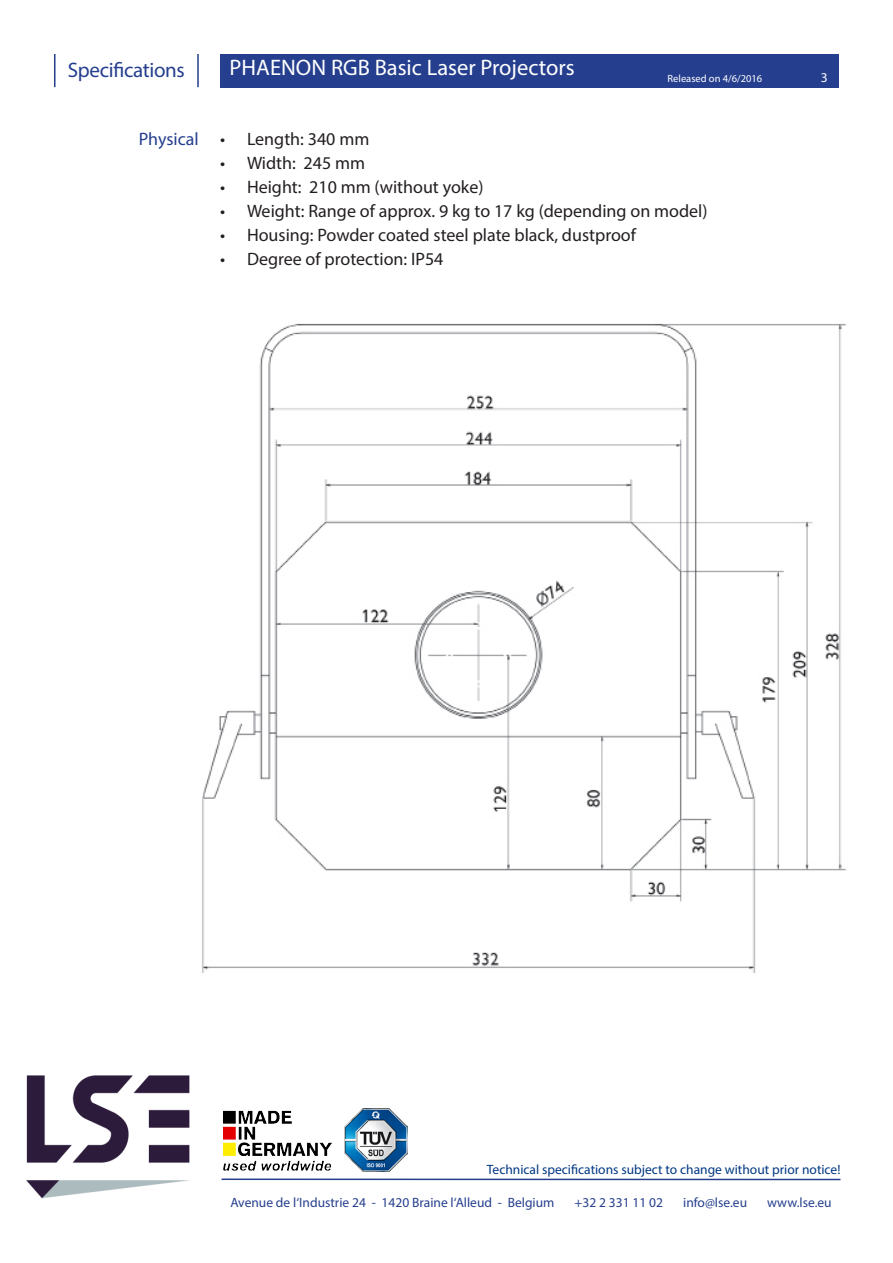
<style>
.page{position:relative;width:893px;height:1263px;background:#fff}
.page>*{position:absolute;margin:0;border:0;box-sizing:border-box;transform-origin:0 0}
.t1{font:22.5px "Myriad Pro";color:#fff}
.t2{font:21px "Myriad Pro";letter-spacing:-.015em;color:#253f8e}
.t3{font:18px "Myriad Pro";color:#231f20}
.t4{font:18px "Myriad Pro";color:#253f8e}
.t5{font:13.5px "Myriad Pro";color:#253f8e}
.t6{font:13.5px "Myriad Pro";color:#003882}
.t7{font:13.5px "Myriad Pro";color:#fff}
.t8{font:10.5px "Myriad Pro";color:#fff}
</style>
<div class="page">
<hr style="left:54px;top:54px;width:2px;height:33px;background:#253f8e">
<div style="left:220px;top:54px;width:619px;height:33px;background:#253f8e"></div>
<hr style="left:197px;top:54px;width:2px;height:33px;background:#253f8e">
<hr style="left:222px;top:1178px;width:618px;height:2px;background:#253f8e">
<img style="left:223px;top:1110px;width:109px;height:61px">
<img style="left:345px;top:1109px;width:62px;height:62px">
<img style="left:26px;top:1075px;width:164px;height:124px">
<img style="left:202px;top:323px;width:645px;height:650px">
<p class="t2" style="left:68px;top:57px;width:119px">Specifications</p>
<p class="t1" style="left:230px;top:53px;width:347px">PHAENON RGB Basic Laser Projectors</p>
<p class="t8" style="left:668px;top:72px;width:96px">Released on 4/6/2016</p>
<p class="t7" style="left:821px;top:69px;width:8px">3</p>
<p class="t4" style="left:139px;top:128px;width:61px">Physical</p>
<p class="t3" style="left:220px;top:128px;width:151px">• Length: 340 mm</p>
<p class="t3" style="left:220px;top:152px;width:147px">• Width: 245 mm</p>
<p class="t3" style="left:220px;top:176px;width:265px">• Height: 210 mm (without yoke)</p>
<p class="t3" style="left:220px;top:200px;width:489px">• Weight: Range of approx. 9 kg to 17 kg (depending on model)</p>
<p class="t3" style="left:220px;top:224px;width:418px">• Housing: Powder coated steel plate black, dustproof</p>
<p class="t3" style="left:220px;top:248px;width:225px">• Degree of protection: IP54</p>
<p class="t6" style="left:487px;top:1161px;width:355px">Technical specifications subject to change without prior notice!</p>
<p class="t5" style="left:230px;top:1194px;width:326px">Avenue de l‘Industrie 24 - 1420 Braine l‘Alleud - Belgium</p>
<p class="t5" style="left:574px;top:1194px;width:90px">+32 2 331 11 02</p>
<p class="t5" style="left:683px;top:1194px;width:65px">info@lse.eu</p>
<p class="t5" style="left:767px;top:1194px;width:66px">www.lse.eu</p>
</div>
